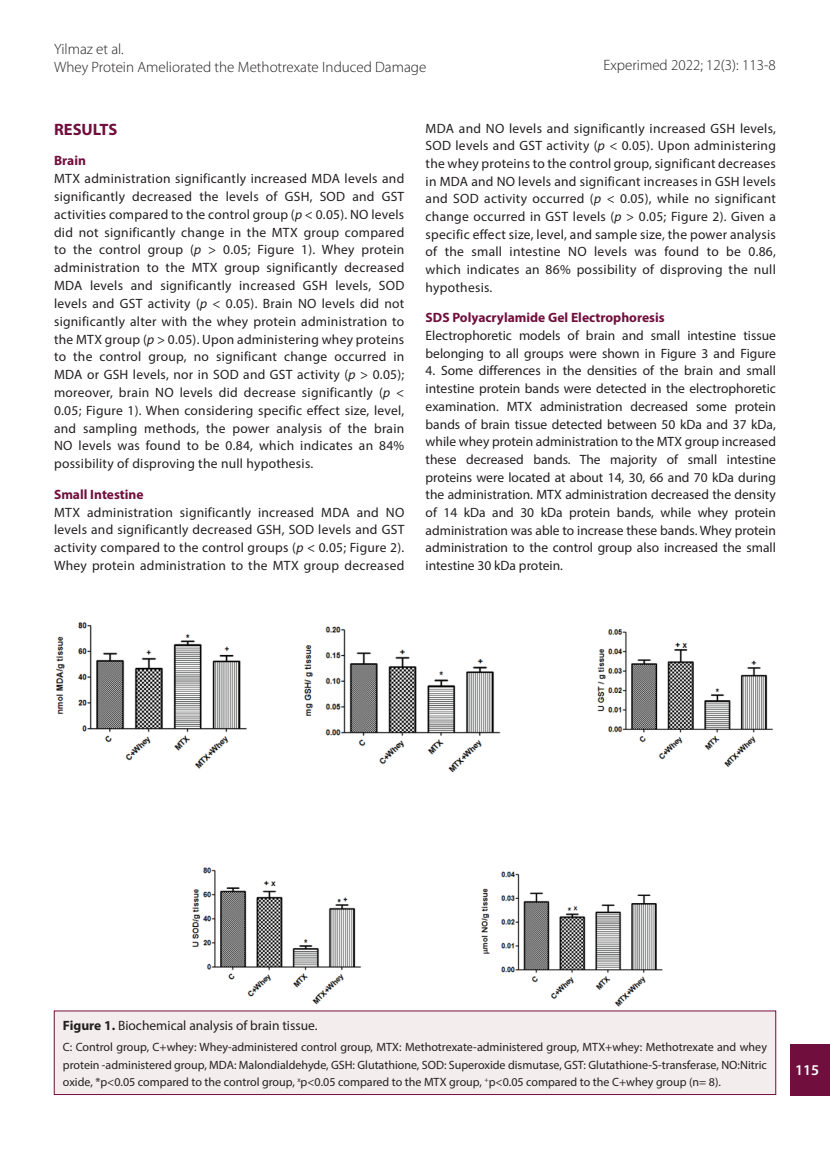
<style>
.page{position:relative;width:830px;height:1149px;background:#fff}
.page>*{position:absolute;margin:0;border:0;box-sizing:border-box;transform-origin:0 0}
.t1{font:700 16.5px "Myriad Pro";color:#700f3d}
.t2{font:300 15px/18px "Myriad Pro";color:#231f20}
.t3{font:600 15px "Myriad Pro";color:#fff}
.t4{font:13.5px/17.7px "Myriad Pro";color:#231f20;text-align:justify}
.t5{font:700 13.5px "Myriad Pro";color:#700f3d}
.t6{font:12px/17.2px "Myriad Pro";color:#231f20;text-align:justify}
.s1{font-style:italic}
.s2{font-weight:700}
</style>
<div class="page">
<div style="left:790px;top:1043px;width:39px;height:52px;background:#700f3d"></div>
<img style="left:56px;top:622px;width:718px;height:385px">
<div style="left:54px;top:1010px;width:721px;height:84px;background:#f3eded"></div>
<p class="t2" style="left:54px;top:40px;width:373px">Yilmaz et al.<br>Whey Protein Ameliorated the Methotrexate Induced Damage</p>
<p class="t2" style="left:603px;top:55px;width:174px">Experimed 2022; 12(3): 113-8</p>
<p class="t1" style="left:54px;top:118px;width:65px">RESULTS</p>
<p class="t5" style="left:54px;top:152px;width:33px">Brain</p>
<p class="t4" style="left:54px;top:169px;width:351px">MTX administration significantly increased MDA levels and significantly decreased the levels of GSH, SOD and GST activities compared to the control group (<span class="s1">p</span> &lt; 0.05). NO levels did not significantly change in the MTX group compared to the control group (<span class="s1">p</span> &gt; 0.05; Figure 1). Whey protein administration to the MTX group significantly decreased MDA levels and significantly increased GSH levels, SOD levels and GST activity (<span class="s1">p</span> &lt; 0.05). Brain NO levels did not significantly alter with the whey protein administration to the MTX group (<span class="s1">p</span> &gt; 0.05). Upon administering whey proteins to the control group, no significant change occurred in MDA or GSH levels, nor in SOD and GST activity (<span class="s1">p</span> &gt; 0.05); moreover, brain NO levels did decrease significantly (<span class="s1">p</span> &lt; 0.05; Figure 1). When considering specific effect size, level, and sampling methods, the power analysis of the brain NO levels was found to be 0.84, which indicates an 84% possibility of disproving the null hypothesis.</p>
<p class="t5" style="left:54px;top:485px;width:91px">Small Intestine</p>
<p class="t4" style="left:54px;top:502px;width:351px">MTX administration significantly increased MDA and NO levels and significantly decreased GSH, SOD levels and GST activity compared to the control groups (<span class="s1">p</span> &lt; 0.05; Figure 2).<br>Whey protein administration to the MTX group decreased</p>
<p class="t4" style="left:425px;top:119px;width:351px">MDA and NO levels and significantly increased GSH levels, SOD levels and GST activity (<span class="s1">p</span> &lt; 0.05). Upon administering the whey proteins to the control group, significant decreases in MDA and NO levels and significant increases in GSH levels and SOD activity occurred (<span class="s1">p</span> &lt; 0.05), while no significant change occurred in GST levels (<span class="s1">p</span> &gt; 0.05; Figure 2). Given a specific effect size, level, and sample size, the power analysis of the small intestine NO levels was found to be 0.86, which indicates an 86% possibility of disproving the null hypothesis.</p>
<p class="t5" style="left:425px;top:309px;width:240px">SDS Polyacrylamide Gel Electrophoresis</p>
<p class="t4" style="left:425px;top:326px;width:351px">Electrophoretic models of brain and small intestine tissue belonging to all groups were shown in Figure 3 and Figure</p>
<p class="t4" style="left:425px;top:361px;width:351px">4. Some differences in the densities of the brain and small intestine protein bands were detected in the electrophoretic examination. MTX administration decreased some protein bands of brain tissue detected between 50 kDa and 37 kDa, while whey protein administration to the MTX group increased these decreased bands. The majority of small intestine proteins were located at about 14, 30, 66 and 70 kDa during the administration. MTX administration decreased the density of 14 kDa and 30 kDa protein bands, while whey protein administration was able to increase these bands. Whey protein administration to the control group also increased the small intestine 30 kDa protein.</p>
<p class="t4" style="left:63px;top:1015px;width:256px"><span class="s2">Figure 1.</span> Biochemical analysis of brain tissue.</p>
<p class="t6" style="left:63px;top:1038px;width:705px">C: Control group, C+whey: Whey-administered control group, MTX: Methotrexate-administered group, MTX+whey: Methotrexate and whey protein -administered group, MDA: Malondialdehyde, GSH: Glutathione, SOD: Superoxide dismutase, GST: Glutathione-S-transferase, NO:Nitric oxide, *p&lt;0.05 compared to the control group, <sup>x</sup>p&lt;0.05 compared to the MTX group, <sup>+</sup>p&lt;0.05 compared to the C+whey group (n= 8).</p>
<p class="t3" style="left:794px;top:1060px;width:26px">115</p>
</div>
